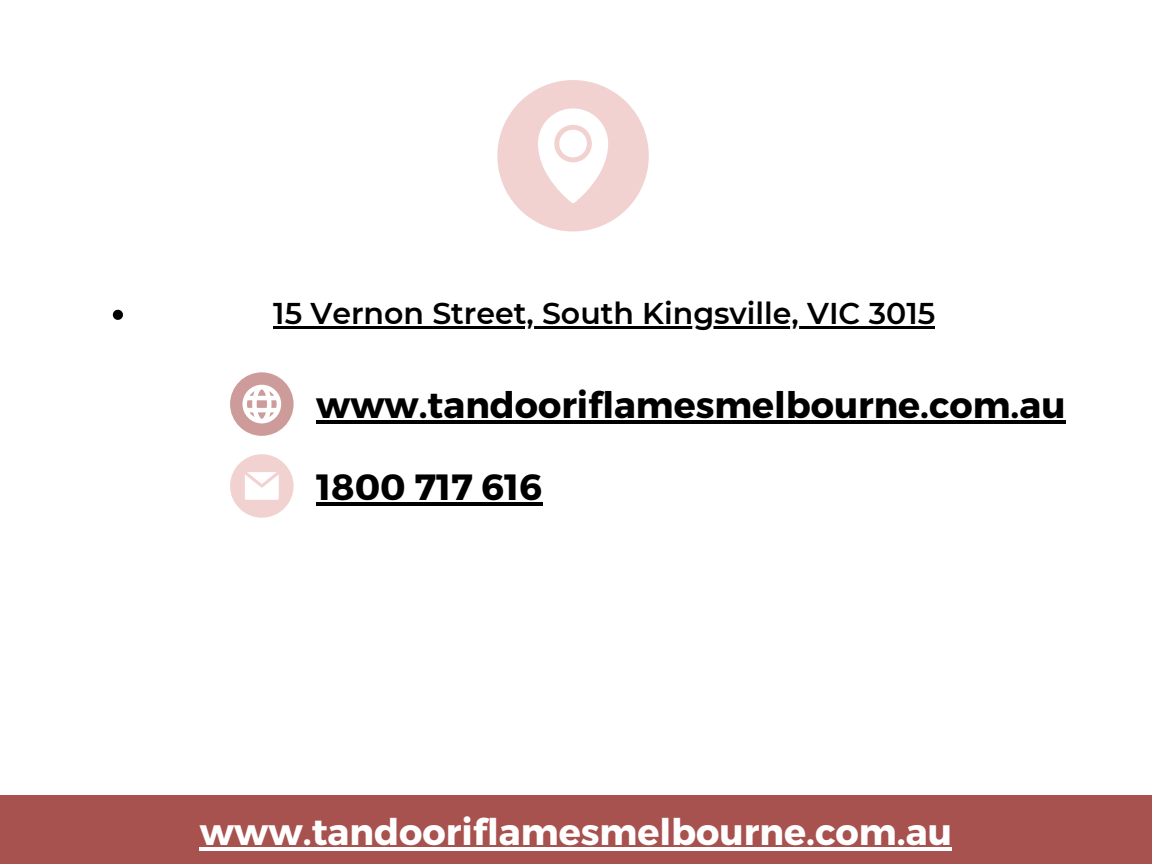
<style>
.page{position:relative;width:1152px;height:864px;background:#fff}
.page>*{position:absolute;margin:0;border:0;box-sizing:border-box;transform-origin:0 0}
.t1{font:700 36.6px "Montserrat";color:#fff}
.t2{font:700 36.45px "Montserrat";color:#000}
.t3{font:600 30px "Montserrat";color:#000}
</style>
<div class="page">
<div style="left:0;top:796px;width:1152px;height:68px;background:#a8524f"></div>
<svg style="left:497px;top:80px;width:152px;height:151px"></svg>
<svg style="left:230px;top:372px;width:63px;height:63px"></svg>
<svg style="left:230px;top:454px;width:63px;height:63px"></svg>
<svg style="left:113px;top:310px;width:10px;height:10px"></svg>
<hr style="left:273px;top:327px;width:662px;height:2px;background:#000">
<hr style="left:316px;top:420px;width:750px;height:4px;background:#000">
<hr style="left:316px;top:502px;width:226px;height:4px;background:#000">
<hr style="left:200px;top:847px;width:752px;height:3px;background:#fff">
<p class="t3" style="left:273px;top:295px;width:663px">15 Vernon Street, South Kingsville, VIC 3015</p>
<p class="t2" style="left:316px;top:381px;width:751px">www.tandooriflamesmelbourne.com.au</p>
<p class="t2" style="left:316px;top:463px;width:228px">1800 717 616</p>
<p class="t1" style="left:200px;top:808px;width:754px">www.tandooriflamesmelbourne.com.au</p>
</div>
